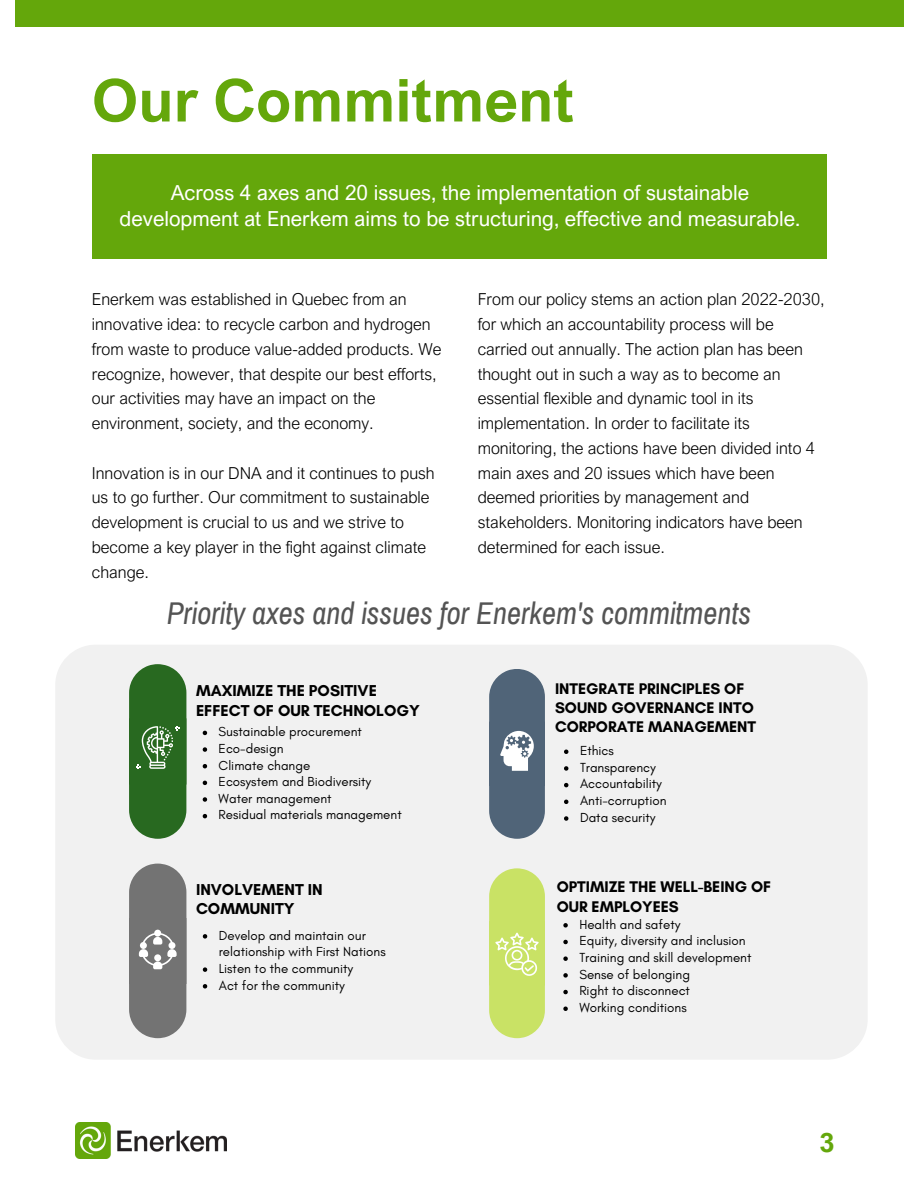
<style>
.page{position:relative;width:918px;height:1188px;background:#fff}
.page>*{position:absolute;margin:0;border:0;box-sizing:border-box;transform-origin:0 0}
.t1{font:700 59.25px "Arial Nova";color:#64a70b}
.t2{font:italic 30.75px "Archivo Narrow";color:#545454}
.t3{font:700 26.85px "Arial Nova";color:#64a70b}
.t4{font:20.7px/25.8px "Arial Nova";color:#fff;text-align:center}
.t5{font:300 16.5px/24.8px "Arial Nova";color:#000}
.t6{font:700 16.05px/19.6px "Glacial Indifference";color:#000}
.t7{font:700 15.75px/19.2px "Glacial Indifference";color:#000}
.t8{font:13.35px/16.6px "Glacial Indifference";color:#000}
</style>
<div class="page">
<div style="left:15px;top:0;width:888px;height:27px;background:#64a70b"></div>
<div style="left:92px;top:154px;width:734px;height:105px;background:#64a70b"></div>
<img style="left:75px;top:1123px;width:152px;height:36px">
<div style="left:55px;top:645px;width:813px;height:415px;background:#f1f1f1;border-radius:40px"></div>
<svg style="left:203px;top:731px;width:4px;height:4px"></svg>
<svg style="left:203px;top:747px;width:4px;height:5px"></svg>
<svg style="left:203px;top:764px;width:4px;height:4px"></svg>
<svg style="left:203px;top:781px;width:4px;height:4px"></svg>
<svg style="left:203px;top:797px;width:4px;height:5px"></svg>
<svg style="left:203px;top:814px;width:4px;height:4px"></svg>
<svg style="left:129px;top:664px;width:57px;height:175px;background:#3f7938"></svg>
<svg style="left:489px;top:868px;width:56px;height:170px;background:#cee476"></svg>
<svg style="left:563px;top:923px;width:5px;height:5px"></svg>
<svg style="left:563px;top:940px;width:5px;height:4px"></svg>
<svg style="left:563px;top:956px;width:5px;height:5px"></svg>
<svg style="left:563px;top:973px;width:5px;height:5px"></svg>
<svg style="left:563px;top:990px;width:5px;height:4px"></svg>
<svg style="left:563px;top:1007px;width:5px;height:4px"></svg>
<svg style="left:489px;top:669px;width:56px;height:170px;background:#6a7b8c"></svg>
<svg style="left:564px;top:750px;width:4px;height:4px"></svg>
<svg style="left:564px;top:766px;width:4px;height:5px"></svg>
<svg style="left:564px;top:783px;width:4px;height:4px"></svg>
<svg style="left:564px;top:800px;width:4px;height:4px"></svg>
<svg style="left:564px;top:816px;width:4px;height:5px"></svg>
<svg style="left:129px;top:864px;width:57px;height:174px;background:#828282"></svg>
<svg style="left:203px;top:934px;width:4px;height:5px"></svg>
<svg style="left:203px;top:967px;width:4px;height:5px"></svg>
<svg style="left:203px;top:984px;width:4px;height:5px"></svg>
<p class="t1" style="left:92px;top:63px;width:484px">Our Commitment</p>
<p class="t4" style="left:120px;top:179px;width:682px">Across 4 axes and 20 issues, the implementation of sustainable development at Enerkem aims to be structuring, effective and measurable.</p>
<p class="t5" style="left:92px;top:287px;width:351px">Enerkem was established in Quebec from an innovative idea: to recycle carbon and hydrogen from waste to produce value-added products. We recognize, however, that despite our best efforts, our activities may have an impact on the environment, society, and the economy.</p>
<p class="t5" style="left:92px;top:460px;width:344px">Innovation is in our DNA and it continues to push us to go further. Our commitment to sustainable development is crucial to us and we strive to become a key player in the fight against climate change.</p>
<p class="t5" style="left:478px;top:287px;width:349px">From our policy stems an action plan 2022-2030, for which an accountability process will be carried out annually. The action plan has been thought out in such a way as to become an essential flexible and dynamic tool in its implementation. In order to facilitate its monitoring, the actions have been divided into 4 main axes and 20 issues which have been deemed priorities by management and stakeholders. Monitoring indicators have been determined for each issue.</p>
<p class="t2" style="left:167px;top:597px;width:586px">Priority axes and issues for Enerkem's commitments</p>
<p class="t6" style="left:196px;top:681px;width:225px">MAXIMIZE THE POSITIVE<br>EFFECT OF OUR TECHNOLOGY</p>
<p class="t8" style="left:219px;top:723px;width:145px">Sustainable procurement</p>
<p class="t8" style="left:219px;top:740px;width:66px">Eco-design</p>
<p class="t8" style="left:219px;top:757px;width:93px">Climate change</p>
<p class="t8" style="left:219px;top:773px;width:154px">Ecosystem and Biodiversity</p>
<p class="t8" style="left:219px;top:790px;width:115px">Water management</p>
<p class="t8" style="left:219px;top:806px;width:185px">Residual materials management</p>
<p class="t6" style="left:196px;top:880px;width:128px;line-height:19.2px">INVOLVEMENT IN<br>COMMUNITY</p>
<p class="t8" style="left:219px;top:927px;width:168px">Develop and maintain our relationship with First Nations</p>
<p class="t8" style="left:219px;top:960px;width:136px">Listen to the community</p>
<p class="t8" style="left:219px;top:977px;width:127px">Act for the community</p>
<p class="t7" style="left:555px;top:679px;width:203px">INTEGRATE PRINCIPLES OF<br>SOUND GOVERNANCE INTO<br>CORPORATE MANAGEMENT</p>
<p class="t8" style="left:580px;top:742px;width:35px">Ethics</p>
<p class="t8" style="left:580px;top:759px;width:77px">Transparency</p>
<p class="t8" style="left:580px;top:775px;width:83px">Accountability</p>
<p class="t8" style="left:580px;top:792px;width:88px">Anti-corruption</p>
<p class="t8" style="left:580px;top:809px;width:77px">Data security</p>
<p class="t7" style="left:557px;top:877px;width:216px">OPTIMIZE THE WELL-BEING OF<br>OUR EMPLOYEES</p>
<p class="t8" style="left:579px;top:916px;width:103px">Health and safety</p>
<p class="t8" style="left:579px;top:932px;width:168px">Equity, diversity and inclusion</p>
<p class="t8" style="left:579px;top:949px;width:174px">Training and skill development</p>
<p class="t8" style="left:579px;top:966px;width:112px">Sense of belonging</p>
<p class="t8" style="left:579px;top:982px;width:112px">Right to disconnect</p>
<p class="t8" style="left:579px;top:999px;width:109px">Working conditions</p>
<p class="t3" style="left:820px;top:1125px;width:17px">3</p>
</div>
